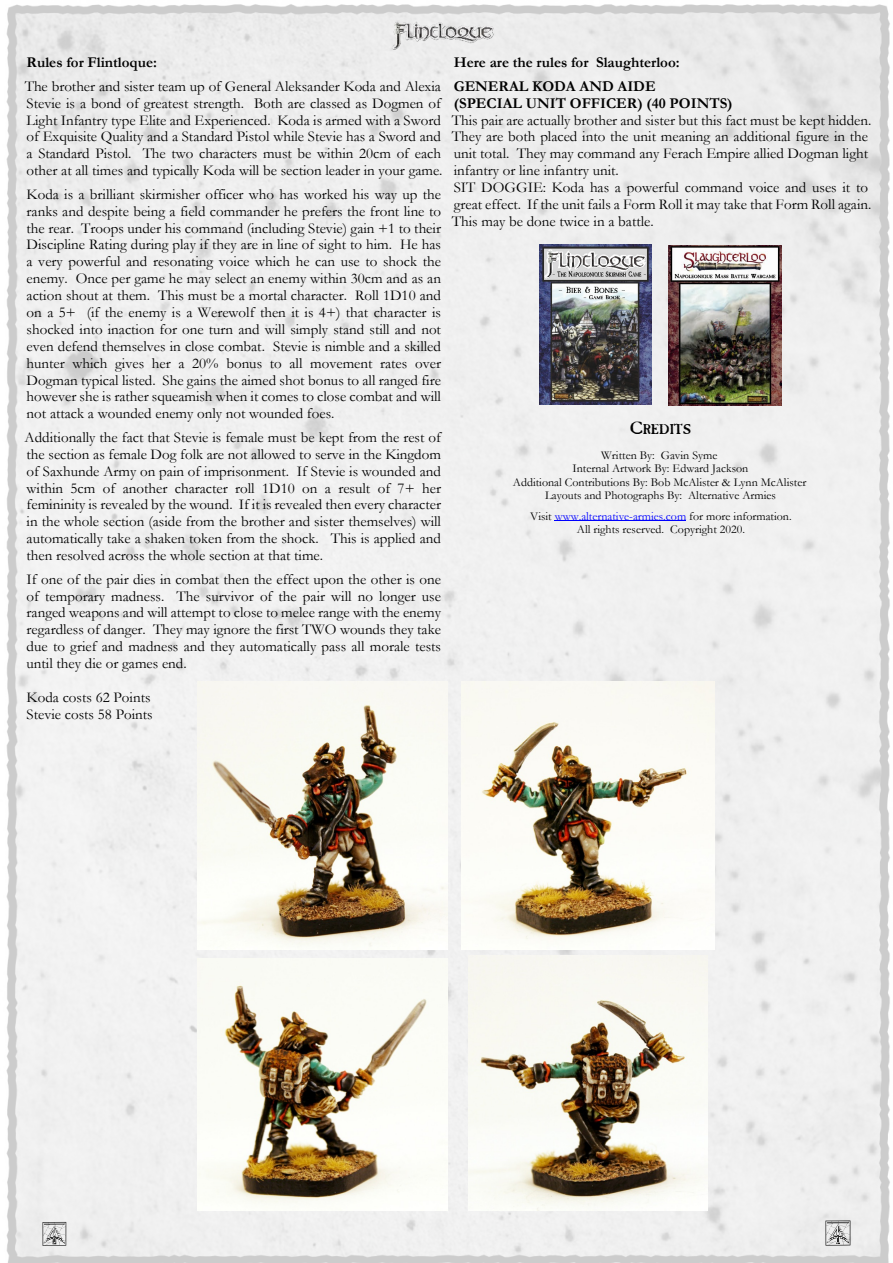
<style>
.page{position:relative;width:893px;height:1263px;background:#fff}
.page>*{position:absolute;margin:0;border:0;box-sizing:border-box;transform-origin:0 0}
.t1{font:15px/17px "Garamond";color:#000;text-align:justify}
.t2{font:700 15px/23.7px "Garamond";color:#000}
.t3{font:14.4px "Caslon Antique VL";color:#000}
.t4{font:12px/13.5px "Garamond";color:#000;text-align:center}
.s1{font-size:18px}
.s2{color:#00f}
</style>
<div class="page">
<img style="left:6px;top:4px;width:884px;height:1259px">
<img style="left:539px;top:245px;width:113px;height:159px">
<img style="left:668px;top:246px;width:113px;height:159px">
<hr style="left:555px;top:520px;width:131px;height:1px;background:#00f">
<img style="left:197px;top:681px;width:250px;height:268px">
<img style="left:198px;top:958px;width:249px;height:253px">
<img style="left:461px;top:681px;width:254px;height:268px">
<img style="left:468px;top:955px;width:240px;height:256px">
<p class="t2" style="left:27px;top:52px;width:132px">Rules for Flintloque:</p>
<p class="t1" style="left:25px;top:79px;width:419px">The brother and sister team up of General Aleksander Koda and Alexia Stevie is a bond of greatest strength. Both are classed as Dogmen of Light Infantry type Elite and Experienced. Koda is armed with a Sword of Exquisite Quality and a Standard Pistol while Stevie has a Sword and a Standard Pistol. The two characters must be within 20cm of each other at all times and typically Koda will be section leader in your game.</p>
<p class="t1" style="left:27px;top:187px;width:416px">Koda is a brilliant skirmisher officer who has worked his way up the ranks and despite being a field commander he prefers the front line to the rear. Troops under his command (including Stevie) gain +1 to their Discipline Rating during play if they are in line of sight to him. He has a very powerful and resonating voice which he can use to shock the enemy. Once per game he may select an enemy within 30cm and as an action shout at them. This must be a mortal character. Roll 1D10 and on a 5+ (if the enemy is a Werewolf then it is 4+) that character is shocked into inaction for one turn and will simply stand still and not even defend themselves in close combat. Stevie is nimble and a skilled hunter which gives her a 20% bonus to all movement rates over Dogman typical listed. She gains the aimed shot bonus to all ranged fire however she is rather squeamish when it comes to close combat and will not attack a wounded enemy only not wounded foes.</p>
<p class="t1" style="left:25px;top:430px;width:418px">Additionally the fact that Stevie is female must be kept from the rest of the section as female Dog folk are not allowed to serve in the Kingdom of Saxhunde Army on pain of imprisonment. If Stevie is wounded and within 5cm of another character roll 1D10 on a result of 7+ her femininity is revealed by the wound. If it is revealed then every character in the whole section (aside from the brother and sister themselves) will automatically take a shaken token from the shock. This is applied and then resolved across the whole section at that time.</p>
<p class="t1" style="left:27px;top:572px;width:416px">If one of the pair dies in combat then the effect upon the other is one of temporary madness. The survivor of the pair will no longer use ranged weapons and will attempt to close to melee range with the enemy regardless of danger. They may ignore the first TWO wounds they take due to grief and madness and they automatically pass all morale tests until they die or games end.</p>
<p class="t1" style="left:27px;top:690px;width:128px">Koda costs 62 Points<br>Stevie costs 58 Points</p>
<p class="t2" style="left:454px;top:52px;width:228px">Here are the rules for Slaughterloo:<br>GENERAL KODA AND AIDE</p>
<p class="t2" style="left:454px;top:93px;width:280px">(SPECIAL UNIT OFFICER) (40 POINTS)</p>
<p class="t1" style="left:452px;top:113px;width:421px;text-align:left">This pair are actually brother and sister but this fact must be kept hidden.<br>They are both placed into the unit meaning an additional figure in the unit total. They may command any Ferach Empire allied Dogman light infantry or line infantry unit.<br>SIT DOGGIE: Koda has a powerful command voice and uses it to great effect. If the unit fails a Form Roll it may take that Form Roll again.<br>This may be done twice in a battle.</p>
<p class="t3" style="left:630px;top:423px;width:62px"><span class="s1">C</span>REDITS</p>
<p class="t4" style="left:513px;top:450px;width:295px">Written By: Gavin Syme<br>Internal Artwork By: Edward Jackson<br>Additional Contributions By: Bob McAlister &amp; Lynn McAlister Layouts and Photographs By: Alternative Armies</p>
<p class="t4" style="left:530px;top:510px;width:263px">Visit <span class="s2">www.alternative-armies.com</span> for more information.<br>All rights reserved. Copyright 2020.</p>
</div>
